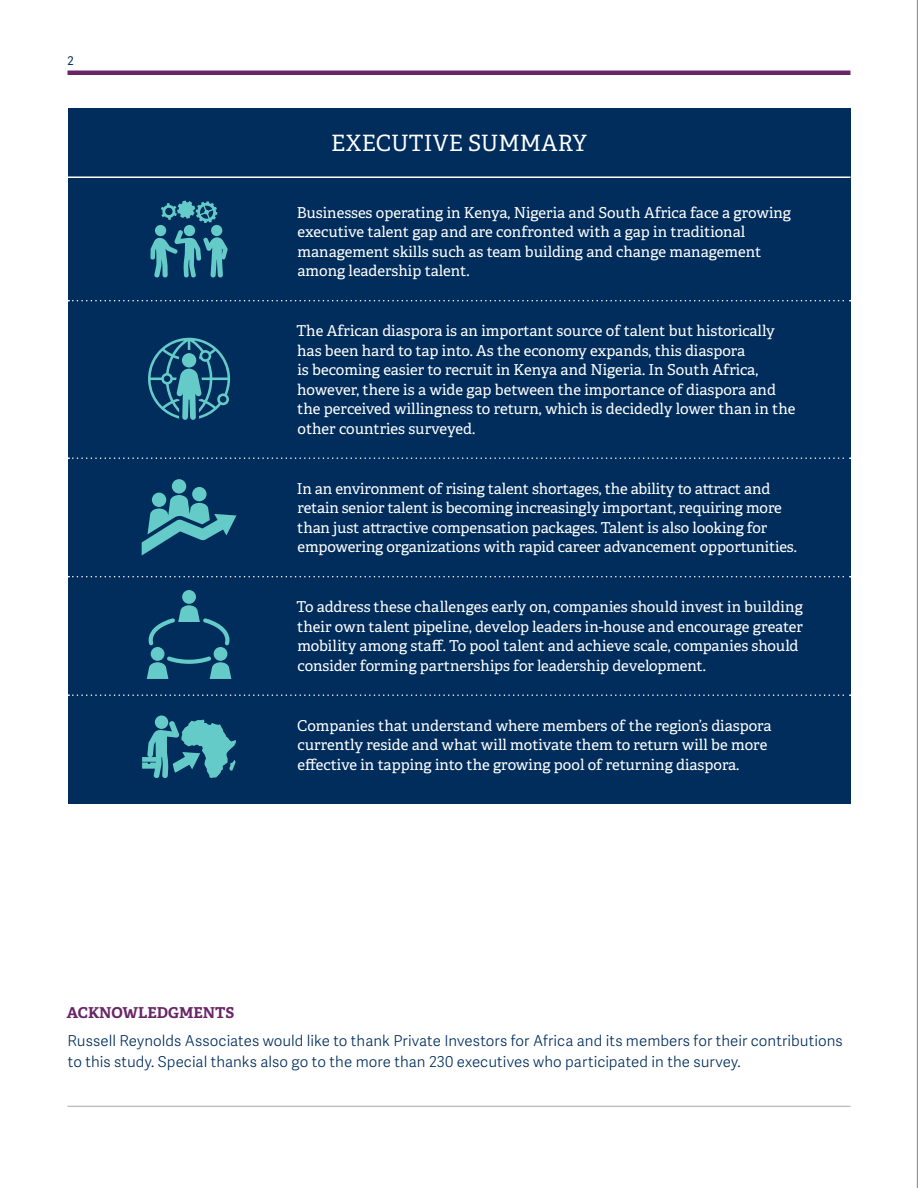
<style>
.page{position:relative;width:918px;height:1188px;background:#fff}
.page>*{position:absolute;margin:0;border:0;box-sizing:border-box;transform-origin:0 0}
.t1{font:22.5px "Adelle";letter-spacing:.005em;color:#fff}
.body_copy{font:15px/19.5px "Adelle";letter-spacing:-.005em;color:#fff}
.body_copy-2{font:15px/21px "Adelle Sans Lt";letter-spacing:.005em;color:#002d5c}
.header1_purple{font:700 15px "Adelle";color:#682666}
.t2{font:12px "Adelle Sans";color:#002d5c}
</style>
<div class="page">
<div style="left:68px;top:70px;width:782px;height:5px;background:#682666"></div>
<hr style="left:68px;top:1106px;width:782px;height:1px;background:#a9a8a9">
<hr style="left:917px;top:0;width:1px;height:1188px;background:#808285">
<div style="left:68px;top:108px;width:782px;height:696px;background:#002d5c"></div>
<svg style="left:68px;top:300px;width:782px;height:1px"></svg>
<svg style="left:68px;top:457px;width:783px;height:2px"></svg>
<svg style="left:68px;top:576px;width:782px;height:1px"></svg>
<svg style="left:68px;top:694px;width:783px;height:2px"></svg>
<hr style="left:68px;top:176px;width:782px;height:2px;background:#fff">
<svg style="left:148px;top:338px;width:82px;height:82px"></svg>
<svg style="left:147px;top:590px;width:84px;height:89px"></svg>
<div style="left:152px;top:493px;width:14px;height:14px;background:#65cbc9;border-radius:50%"></div>
<div style="left:192px;top:487px;width:15px;height:14px;background:#65cbc9;border-radius:50%"></div>
<svg style="left:142px;top:495px;width:94px;height:61px"></svg>
<div style="left:172px;top:479px;width:14px;height:15px;background:#65cbc9;border-radius:50%"></div>
<svg style="left:150px;top:200px;width:78px;height:78px"></svg>
<svg style="left:142px;top:715px;width:94px;height:63px"></svg>
<p class="t2" style="left:68px;top:53px;width:8px">2</p>
<p class="t1" style="left:331px;top:127px;width:257px">EXECUTIVE SUMMARY</p>
<p class="body_copy" style="left:297px;top:202px;width:496px">Businesses operating in Kenya, Nigeria and South Africa face a growing executive talent gap and are confronted with a gap in traditional management skills such as team building and change management among leadership talent.</p>
<p class="body_copy" style="left:296px;top:321px;width:501px">The African diaspora is an important source of talent but historically has been hard to tap into. As the economy expands, this diaspora<br>is becoming easier to recruit in Kenya and Nigeria. In South Africa, however, there is a wide gap between the importance of diaspora and the perceived willingness to return, which is decidedly lower than in the other countries surveyed.</p>
<p class="body_copy" style="left:297px;top:478px;width:502px">In an environment of rising talent shortages, the ability to attract and retain senior talent is becoming increasingly important, requiring more than just attractive compensation packages. Talent is also looking for empowering organizations with rapid career advancement opportunities.</p>
<p class="body_copy" style="left:296px;top:597px;width:508px">To address these challenges early on, companies should invest in building their own talent pipeline, develop leaders in-house and encourage greater mobility among staff. To pool talent and achieve scale, companies should consider forming partnerships for leadership development.</p>
<p class="body_copy" style="left:297px;top:715px;width:476px">Companies that understand where members of the region’s diaspora currently reside and what will motivate them to return will be more effective in tapping into the growing pool of returning diaspora.</p>
<p class="header1_purple" style="left:67px;top:1002px;width:169px">ACKNOWLEDGMENTS</p>
<p class="body_copy-2" style="left:68px;top:1029px;width:777px">Russell Reynolds Associates would like to thank Private Investors for Africa and its members for their contributions to this study. Special thanks also go to the more than 230 executives who participated in the survey.</p>
</div>
